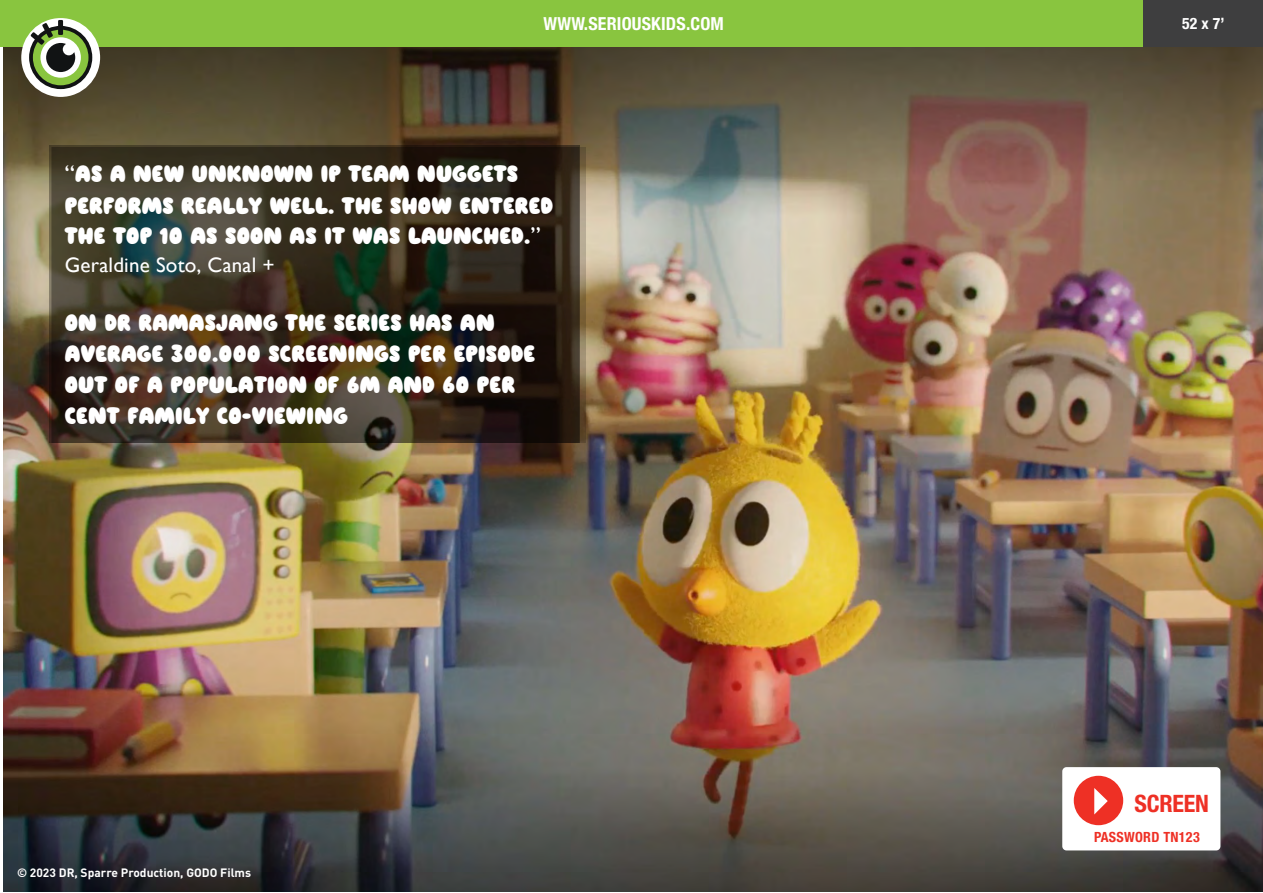
<style>
.page{position:relative;width:1263px;height:893px;background:#fff}
.page>*{position:absolute;margin:0;border:0;box-sizing:border-box;transform-origin:0 0}
.t1{font:24px/30.9px "Nugget";letter-spacing:.01em;color:#fff}
.t2{font:700 condensed 24px "Helvetica Neue LT Std";letter-spacing:-.01em;color:#ee3025}
.t3{font:21px "Gill Sans";letter-spacing:.01em;color:#fff}
.t4{font:700 condensed 18px "Helvetica Neue LT Std";letter-spacing:.01em;color:#fff}
.t5{font:700 condensed 15.75px "Helvetica Neue LT Std";color:#fff}
.t6{font:700 condensed 14.1px "Helvetica Neue LT Std";letter-spacing:.02em;color:#ee3025}
.t7{font:700 12px "DIN";color:#fff}
.s1{font-family:"Gill Sans"}
</style>
<div class="page">
<img style="left:4px;top:47px;width:1259px;height:844px">
<div style="left:0;top:0;width:1263px;height:47px;background:#89c53f"></div>
<div style="left:21px;top:18px;width:79px;height:79px;background:#fff;border-radius:50%"></div>
<svg style="left:29px;top:26px;width:63px;height:63px"></svg>
<div style="left:33px;top:30px;width:55px;height:55px;background:#89c53f;border-radius:50%"></div>
<div style="left:40px;top:37px;width:41px;height:41px;background:#fff;border-radius:50%"></div>
<div style="left:46px;top:43px;width:29px;height:29px;background:#111314;border-radius:50%"></div>
<div style="left:63px;top:43px;width:12px;height:12px;background:#fff;border-radius:50%"></div>
<div style="left:58px;top:20px;width:5px;height:15px;background:#111314"></div>
<svg style="left:31px;top:23px;width:22px;height:22px"></svg>
<div style="left:1144px;top:0;width:119px;height:47px;background:#3e3e3f"></div>
<div style="left:1062px;top:767px;width:158px;height:83px;background:#fff;border-radius:4px"></div>
<div style="left:1074px;top:776px;width:49px;height:49px;background:#ee3025;border-radius:50%"></div>
<svg style="left:1094px;top:788px;width:14px;height:26px"></svg>
<div style="left:49px;top:145px;width:531px;height:297px;background:#231f20;opacity:.2"></div>
<p class="t4" style="left:544px;top:13px;width:182px">WWW.SERIOUSKIDS.COM</p>
<p class="t1" style="left:65px;top:156px;width:490px;line-height:32.2px"><span class="s1">“</span>AS A NEW UNKNOWN IP TEAM NUGGETS<br>PERFORMS REALLY WELL. THE SHOW ENTERED</p>
<p class="t1" style="left:65px;top:219px;width:477px">THE TOP 10 AS SOON AS IT WAS LAUNCHED.<span class="s1">”</span></p>
<p class="t3" style="left:65px;top:253px;width:212px">Geraldine Soto, Canal +</p>
<p class="t1" style="left:65px;top:306px;width:472px">ON DR RAMASJANG THE SERIES HAS AN<br>AVERAGE 300.000 SCREENINGS PER EPISODE<br>OUT OF A POPULATION OF 6M AND 60 PER<br>CENT FAMILY CO-VIEWING</p>
<p class="t7" style="left:17px;top:865px;width:236px">© 2023 DR, Sparre Production, GODO Films</p>
<p class="t5" style="left:1182px;top:14px;width:44px">52 x 7’</p>
<p class="t2" style="left:1134px;top:788px;width:76px">SCREEN</p>
<p class="t6" style="left:1094px;top:829px;width:107px">PASSWORD TN123</p>
</div>
